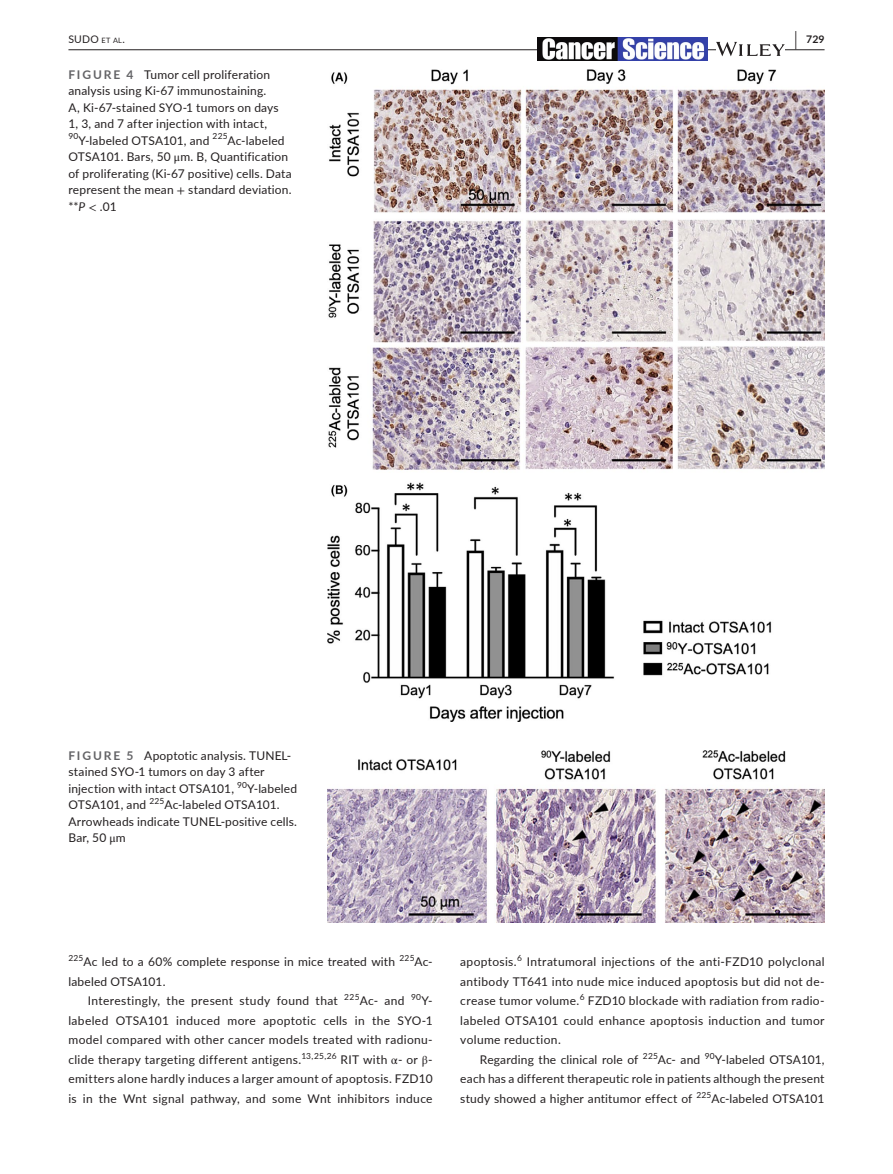
<style>
.page{position:relative;width:893px;height:1174px;background:#fff}
.page>*{position:absolute;margin:0;border:0;box-sizing:border-box;transform-origin:0 0}
.t1{font:12px/19.5px "Lato";letter-spacing:.015em;color:#231f20}
.t2{font:10.5px "Lato";color:#231f20}
.t3{font:700 10.5px "Lato";color:#231f20}
.t4{font:8.4px "Lato";letter-spacing:.025em;color:#231f20}
.s1{font-size:7.35px}
.s2{font-size:19.5px}
.s3{font-weight:700;color:#636366}
.s4{font-family:"STIX"}
.s5{font-style:italic}
</style>
<div class="page">
<hr style="left:68px;top:49px;width:756px;height:1px;background:#231f20">
<img style="left:537px;top:37px;width:171px;height:24px">
<svg style="left:716px;top:42px;width:69px;height:14px"></svg>
<img style="left:327px;top:69px;width:497px;height:652px">
<img style="left:327px;top:750px;width:497px;height:172px">
<p class="t2" style="left:68px;top:31px;width:58px">SUDO <span class="s1">et al</span>.</p>
<p class="t3" style="left:795px;top:31px;width:31px"><span class="s2">|</span> 729</p>
<p class="t1" style="left:68px;top:66px;width:212px;line-height:16.5px"><span class="s3">FIGURE 4</span> Tumor cell proliferation analysis using Ki-67 immunostaining.<br>A, Ki-67-stained SYO-1 tumors on days 1, 3, and 7 after injection with intact,</p>
<p class="t4" style="left:68px;top:130px;width:11px">90</p>
<p class="t1" style="left:78px;top:130px;width:133px">Y-labeled OTSA101, and</p>
<p class="t4" style="left:213px;top:130px;width:16px">225</p>
<p class="t1" style="left:68px;top:132px;width:225px;line-height:16.5px;text-indent:159px">Ac-labeled<br>OTSA101. Bars, 50 <span class="s4">μ</span>m. B, Quantification of proliferating (Ki-67 positive) cells. Data represent the mean <span class="s4">+</span> standard deviation. **<span class="s5">P</span> <span class="s4">&lt;</span> .01</p>
<p class="t1" style="left:68px;top:747px;width:230px;line-height:16.5px"><span class="s3">FIGURE 5</span> Apoptotic analysis. TUNEL&shy;stained SYO-1 tumors on day 3 after injection with intact OTSA101, <sup>90</sup>Y-labeled OTSA101, and <sup>225</sup>Ac-labeled OTSA101.<br>Arrowheads indicate TUNEL-positive cells.<br>Bar, 50 <span class="s4">μ</span>m</p>
<p class="t4" style="left:68px;top:952px;width:16px">225</p>
<p class="t1" style="left:83px;top:951px;width:313px">Ac led to a 60% complete response in mice treated with</p>
<p class="t4" style="left:400px;top:952px;width:16px">225</p>
<p class="t1" style="left:415px;top:951px;width:20px">Ac-</p>
<p class="t1" style="left:88px;top:971px;width:251px;text-indent:-20px">labeled OTSA101.<br>Interestingly, the present study found that</p>
<p class="t1" style="left:68px;top:990px;width:366px;text-align:justify;text-indent:276px"><sup>225</sup>Ac- and <sup>90</sup>Y&shy;labeled OTSA101 induced more apoptotic cells in the SYO-1 model compared with other cancer models treated with radionu&shy;clide therapy targeting different antigens.<sup>13,25,26</sup> RIT with <span class="s4">α</span>- or <span class="s4">β&shy;</span>emitters alone hardly induces a larger amount of apoptosis. FZD10 is in the Wnt signal pathway, and some Wnt inhibitors induce</p>
<p class="t1" style="left:460px;top:951px;width:366px;text-align:justify">apoptosis.<sup>6</sup> Intratumoral injections of the anti-FZD10 polyclonal antibody TT641 into nude mice induced apoptosis but did not de&shy;crease tumor volume.<sup>6</sup> FZD10 blockade with radiation from radio&shy;labeled OTSA101 could enhance apoptosis induction and tumor volume reduction.</p>
<p class="t1" style="left:460px;top:1049px;width:366px;text-align:justify;text-indent:19px">Regarding the clinical role of <sup>225</sup>Ac- and <sup>90</sup>Y-labeled OTSA101, each has a different therapeutic role in patients although the present study showed a higher antitumor effect of <sup>225</sup>Ac-labeled OTSA101</p>
</div>
